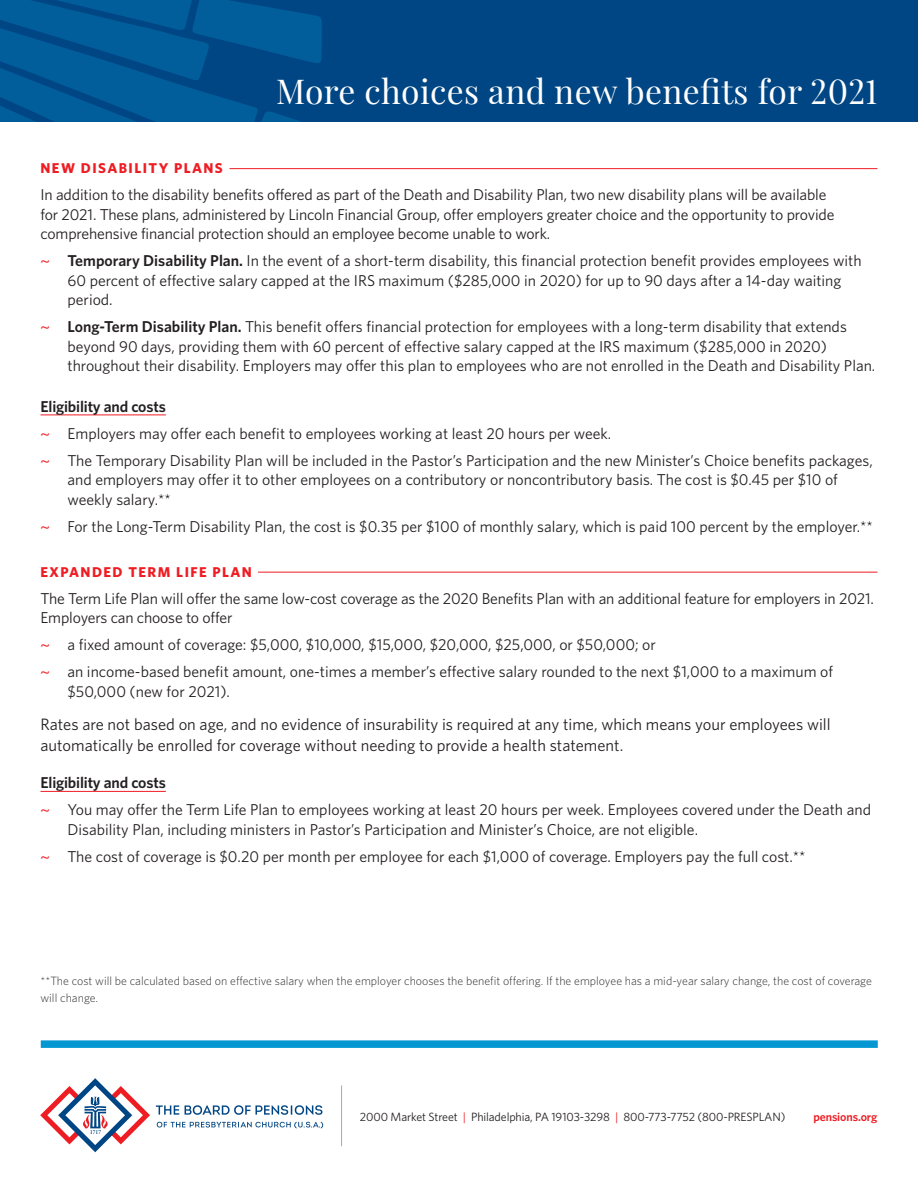
<style>
.page{position:relative;width:918px;height:1188px;background:#fff}
.page>*{position:absolute;margin:0;border:0;box-sizing:border-box;transform-origin:0 0}
.t1{font:33.6px "Playfair Display";letter-spacing:.01em;color:#fff}
.Body{font:16.5px/21px "Whitney";color:#231f20}
.t2{font:15.75px/19.5px "Whitney";color:#231f20}
.t3{font:600 15.75px "Whitney";letter-spacing:-.01em;color:#231f20}
.t4{font:700 14.25px "Whitney";letter-spacing:.1em;color:#ee1d23}
.t5{font:300 12px/16.5px "Whitney";color:#312f30}
.t6{font:12px "Whitney";letter-spacing:-.01em;color:#231f20}
.t7{font:600 12px "Whitney";letter-spacing:-.01em;color:#ee1d23}
.s1{font-family:"Myriad Pro";color:#ee1d23}
.s2{font-weight:600}
.s3{color:#ee1d23}
</style>
<div class="page">
<div style="left:0;top:0;width:918px;height:122px;background:#004684"></div>
<svg style="left:0;top:0;width:322px;height:122px"></svg>
<hr style="left:230px;top:168px;width:648px;height:1px;background:#ee1d23">
<hr style="left:40px;top:415px;width:126px;height:1px;background:#ee1d23">
<hr style="left:258px;top:572px;width:620px;height:1px;background:#ee1d23">
<hr style="left:40px;top:791px;width:126px;height:1px;background:#ee1d23">
<svg style="left:156px;top:1105px;width:23px;height:10px"></svg>
<svg style="left:185px;top:1105px;width:137px;height:10px"></svg>
<svg style="left:157px;top:1122px;width:166px;height:7px"></svg>
<svg style="left:40px;top:1078px;width:110px;height:74px"></svg>
<div style="left:41px;top:1040px;width:837px;height:8px;background:#0497d2"></div>
<hr style="left:341px;top:1085px;width:1px;height:61px;background:#a8a9ad">
<p class="t1" style="left:276px;top:65px;width:603px">More choices and new benefits for 2021</p>
<p class="t4" style="left:40px;top:159px;width:184px">NEW DISABILITY PLANS</p>
<p class="t2" style="left:40px;top:185px;width:796px">In addition to the disability benefits offered as part of the Death and Disability Plan, two new disability plans will be available for 2021. These plans, administered by Lincoln Financial Group, offer employers greater choice and the opportunity to provide comprehensive financial protection should an employee become unable to work.</p>
<p class="t2" style="left:68px;top:251px;width:796px;text-indent:-27px"><span class="s1">~</span> <span class="s2">Temporary Disability Plan.</span> In the event of a short-term disability, this financial protection benefit provides employees with<br>60 percent of effective salary capped at the IRS maximum ($285,000 in 2020) for up to 90 days after a 14-day waiting period.</p>
<p class="t2" style="left:68px;top:317px;width:809px;text-indent:-27px"><span class="s1">~</span> <span class="s2">Long-Term Disability Plan.</span> This benefit offers financial protection for employees with a long-term disability that extends beyond 90 days, providing them with 60 percent of effective salary capped at the IRS maximum ($285,000 in 2020) throughout their disability. Employers may offer this plan to employees who are not enrolled in the Death and Disability Plan.</p>
<p class="t3" style="left:40px;top:396px;width:127px">Eligibility and costs</p>
<p class="t2" style="left:40px;top:423px;width:572px"><span class="s1">~</span> Employers may offer each benefit to employees working at least 20 hours per week.</p>
<p class="t2" style="left:68px;top:450px;width:807px;text-indent:-27px"><span class="s1">~</span> The Temporary Disability Plan will be included in the Pastor’s Participation and the new Minister’s Choice benefits packages, and employers may offer it to other employees on a contributory or noncontributory basis. The cost is $0.45 per $10 of weekly salary.**</p>
<p class="t2" style="left:40px;top:516px;width:834px"><span class="s1">~</span> For the Long-Term Disability Plan, the cost is $0.35 per $100 of monthly salary, which is paid 100 percent by the employer.**</p>
<p class="t4" style="left:40px;top:562px;width:213px">EXPANDED TERM LIFE PLAN</p>
<p class="t2" style="left:40px;top:588px;width:835px">The Term Life Plan will offer the same low-cost coverage as the 2020 Benefits Plan with an additional feature for employers in 2021.<br>Employers can choose to offer</p>
<p class="t2" style="left:40px;top:635px;width:617px"><span class="s1">~</span> a fixed amount of coverage: $5,000, $10,000, $15,000, $20,000, $25,000, or $50,000; or</p>
<p class="t2" style="left:68px;top:662px;width:767px;text-indent:-27px"><span class="s1">~</span> an income-based benefit amount, one-times a member’s effective salary rounded to the next $1,000 to a maximum of $50,000 (new for 2021).</p>
<p class="Body" style="left:40px;top:713px;width:792px">Rates are not based on age, and no evidence of insurability is required at any time, which means your employees will automatically be enrolled for coverage without needing to provide a health statement.</p>
<p class="t3" style="left:40px;top:772px;width:127px">Eligibility and costs</p>
<p class="t2" style="left:68px;top:800px;width:805px;text-indent:-27px"><span class="s1">~</span> You may offer the Term Life Plan to employees working at least 20 hours per week. Employees covered under the Death and<br>Disability Plan, including ministers in Pastor’s Participation and Minister’s Choice, are not eligible.</p>
<p class="t2" style="left:40px;top:846px;width:767px"><span class="s1">~</span> The cost of coverage is $0.20 per month per employee for each $1,000 of coverage. Employers pay the full cost.**</p>
<p class="t5" style="left:40px;top:972px;width:833px">**The cost will be calculated based on effective salary when the employer chooses the benefit offering. If the employee has a mid-year salary change, the cost of coverage will change.</p>
<p class="t6" style="left:360px;top:1108px;width:427px">2000 Market Street <span class="s3">|</span> Philadelphia, PA 19103-3298 <span class="s3">|</span> 800-773-7752 (800-PRESPLAN)</p>
<p class="t7" style="left:813px;top:1108px;width:65px">pensions.org</p>
</div>
